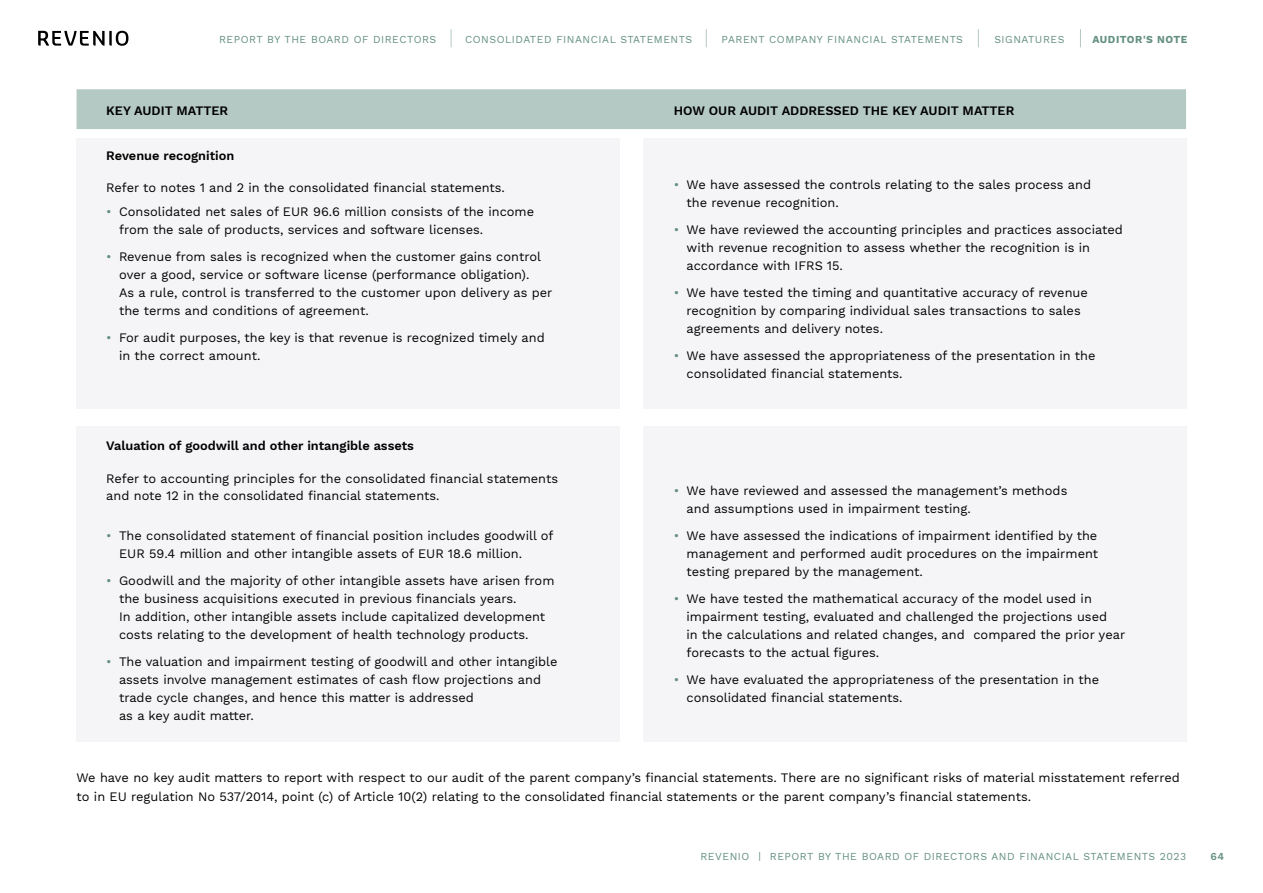
<style>
.page{position:relative;width:1263px;height:893px;background:#fff}
.page>*{position:absolute;margin:0;border:0;box-sizing:border-box;transform-origin:0 0}
.t1{font:12.75px/18px "Work Sans";color:#000}
.t2{font:600 12.75px "Work Sans";color:#000}
.t3{font:10.5px "Work Sans";letter-spacing:.05em;color:#638f82}
.t4{font:700 10.5px "Work Sans";letter-spacing:.05em;color:#638f82}
.t5{font:600 10.5px "Work Sans";color:#638f82}
.s1{color:#638f82}
</style>
<div class="page">
<svg style="left:38px;top:31px;width:90px;height:15px"></svg>
<svg style="left:451px;top:29px;width:1px;height:18px"></svg>
<svg style="left:706px;top:29px;width:1px;height:18px"></svg>
<svg style="left:978px;top:29px;width:1px;height:18px"></svg>
<svg style="left:1080px;top:29px;width:1px;height:18px"></svg>
<div style="left:77px;top:138px;width:543px;height:270px;background:#f5f5f7"></div>
<div style="left:77px;top:426px;width:543px;height:315px;background:#f5f5f7"></div>
<div style="left:643px;top:138px;width:543px;height:270px;background:#f5f5f7"></div>
<div style="left:643px;top:426px;width:543px;height:315px;background:#f5f5f7"></div>
<div style="left:77px;top:89px;width:1109px;height:40px;background:#b5c9c4"></div>
<p class="t3" style="left:219px;top:33px;width:219px">REPORT BY THE BOARD OF DIRECTORS</p>
<p class="t3" style="left:465px;top:33px;width:228px">CONSOLIDATED FINANCIAL STATEMENTS</p>
<p class="t3" style="left:722px;top:33px;width:243px">PARENT COMPANY FINANCIAL STATEMENTS</p>
<p class="t3" style="left:994px;top:33px;width:72px">SIGNATURES</p>
<p class="t4" style="left:1092px;top:33px;width:96px">AUDITOR'S NOTE</p>
<p class="t2" style="left:106px;top:103px;width:123px">KEY AUDIT MATTER</p>
<p class="t2" style="left:674px;top:103px;width:342px">HOW OUR AUDIT ADDRESSED THE KEY AUDIT MATTER</p>
<p class="t2" style="left:106px;top:149px;width:130px">Revenue recognition</p>
<p class="t1" style="left:106px;top:179px;width:400px">Refer to notes 1 and 2 in the consolidated financial statements.</p>
<p class="t1" style="left:119px;top:203px;width:417px;text-indent:-13px"><span class="s1">•</span> Consolidated net sales of EUR 96.6 million consists of the income from the sale of products, services and software licenses.</p>
<p class="t1" style="left:119px;top:248px;width:435px;text-indent:-13px"><span class="s1">•</span> Revenue from sales is recognized when the customer gains control over a good, service or software license (performance obligation).<br>As a rule, control is transferred to the customer upon delivery as per the terms and conditions of agreement.</p>
<p class="t1" style="left:119px;top:329px;width:427px;text-indent:-13px"><span class="s1">•</span> For audit purposes, the key is that revenue is recognized timely and in the correct amount.</p>
<p class="t1" style="left:686px;top:176px;width:406px;text-indent:-13px"><span class="s1">•</span> We have assessed the controls relating to the sales process and the revenue recognition.</p>
<p class="t1" style="left:686px;top:221px;width:438px;text-indent:-13px"><span class="s1">•</span> We have reviewed the accounting principles and practices associated with revenue recognition to assess whether the recognition is in accordance with IFRS 15.</p>
<p class="t1" style="left:686px;top:284px;width:403px;text-indent:-13px"><span class="s1">•</span> We have tested the timing and quantitative accuracy of revenue recognition by comparing individual sales transactions to sales agreements and delivery notes.</p>
<p class="t1" style="left:686px;top:347px;width:410px;text-indent:-13px"><span class="s1">•</span> We have assessed the appropriateness of the presentation in the consolidated financial statements.</p>
<p class="t2" style="left:106px;top:438px;width:309px">Valuation of goodwill and other intangible assets</p>
<p class="t1" style="left:106px;top:471px;width:453px;line-height:16.5px">Refer to accounting principles for the consolidated financial statements and note 12 in the consolidated financial statements.</p>
<p class="t1" style="left:119px;top:527px;width:436px;text-indent:-13px"><span class="s1">•</span> The consolidated statement of financial position includes goodwill of<br>EUR 59.4 million and other intangible assets of EUR 18.6 million.</p>
<p class="t1" style="left:119px;top:572px;width:437px;text-indent:-13px"><span class="s1">•</span> Goodwill and the majority of other intangible assets have arisen from the business acquisitions executed in previous financials years.<br>In addition, other intangible assets include capitalized development costs relating to the development of health technology products.</p>
<p class="t1" style="left:119px;top:653px;width:440px;text-indent:-13px"><span class="s1">•</span> The valuation and impairment testing of goodwill and other intangible assets involve management estimates of cash flow projections and trade cycle changes, and hence this matter is addressed<br>as a key audit matter.</p>
<p class="t1" style="left:686px;top:482px;width:382px;text-indent:-13px"><span class="s1">•</span> We have reviewed and assessed the management’s methods and assumptions used in impairment testing.</p>
<p class="t1" style="left:686px;top:527px;width:413px;text-align:justify;text-indent:-13px"><span class="s1">•</span> We have assessed the indications of impairment identified by the management and performed audit procedures on the impairment testing prepared by the management.</p>
<p class="t1" style="left:686px;top:590px;width:440px;text-indent:-13px"><span class="s1">•</span> We have tested the mathematical accuracy of the model used in impairment testing, evaluated and challenged the projections used<br>in the calculations and related changes, and compared the prior year forecasts to the actual figures.</p>
<p class="t1" style="left:686px;top:671px;width:414px;text-indent:-13px"><span class="s1">•</span> We have evaluated the appropriateness of the presentation in the consolidated financial statements.</p>
<p class="t1" style="left:77px;top:770px;width:1105px">We have no key audit matters to report with respect to our audit of the parent company’s financial statements. There are no significant risks of material misstatement referred to in EU regulation No 537/2014, point (c) of Article 10(2) relating to the consolidated financial statements or the parent company’s financial statements.</p>
<p class="t3" style="left:700px;top:850px;width:487px">REVENIO | REPORT BY THE BOARD OF DIRECTORS AND FINANCIAL STATEMENTS 2023</p>
<p class="t5" style="left:1210px;top:850px;width:15px">64</p>
</div>
